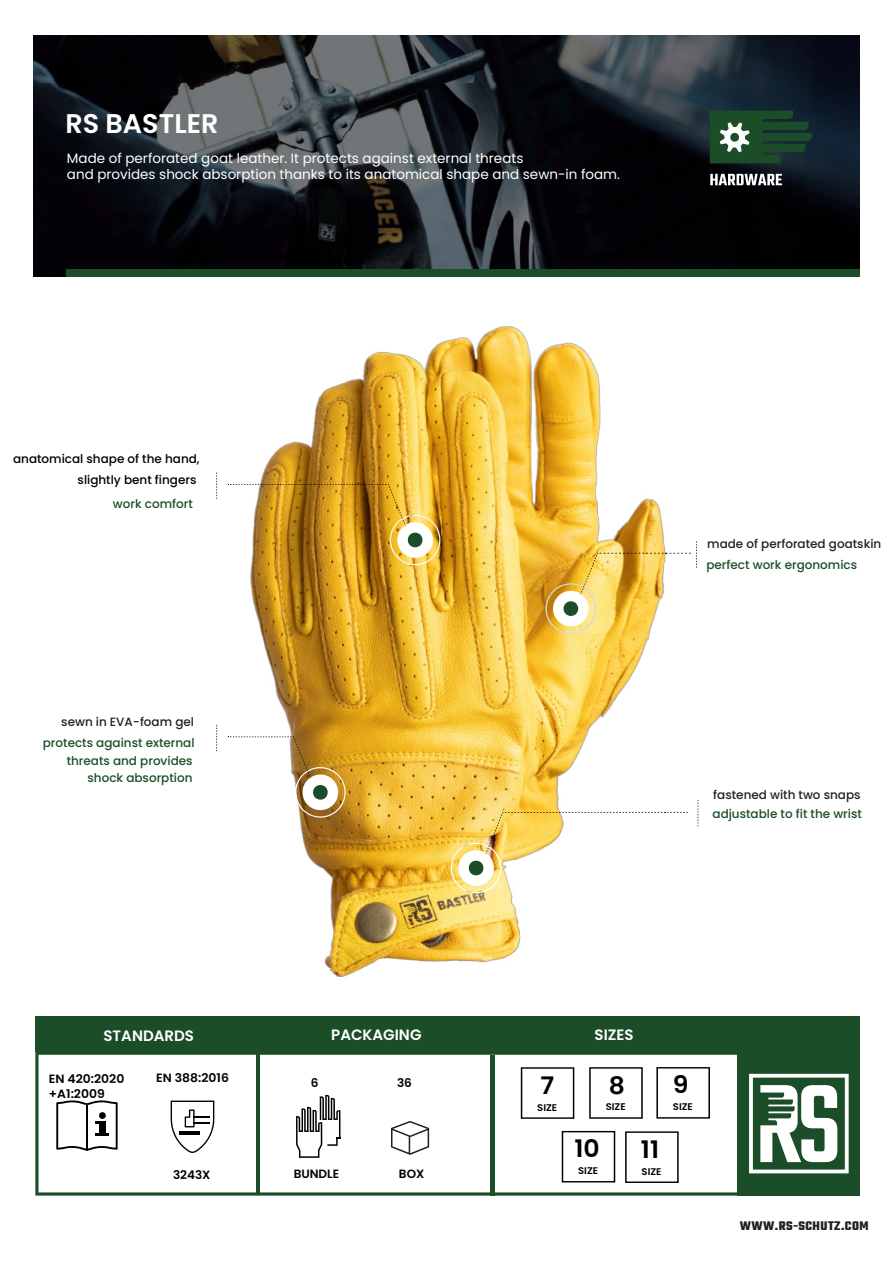
<style>
.page{position:relative;width:893px;height:1263px;background:#fff}
.page>*{position:absolute;margin:0;border:0;box-sizing:border-box;transform-origin:0 0}
.t1{font:600 27px "Poppins";color:#fff}
.t2{font:600 24.15px "Poppins";color:#000001;scale:1.04 1}
.t3{font:600 15px "Poppins";color:#fff}
.t4{font:13.5px/16.2px "Poppins";color:#fff}
.t5{font:700 13.5px "Teko";letter-spacing:.035em;color:#231f20}
.t6{font:500 12px/17.9px "Poppins";color:#1b4e28;text-align:right}
.t7{font:500 12px "Poppins";color:#231f20}
.t8{font:600 12px/14.4px "Poppins";color:#000001}
.t9{font:500 12px "Poppins";color:#000001}
.t10{font:600 9.6px "Poppins";color:#000001;scale:1.04 1}
</style>
<div class="page">
<img style="left:216px;top:326px;width:483px;height:651px">
<img style="left:584px;top:877px;width:115px;height:53px">
<svg style="left:35px;top:1052px;width:703px;height:143px"></svg>
<hr style="left:256px;top:1053px;width:3px;height:141px;background:#1b4e28">
<img style="left:546px;top:583px;width:50px;height:51px">
<div style="left:553px;top:591px;width:36px;height:35px;background:#fff;border-radius:50%"></div>
<svg style="left:563px;top:541px;width:134px;height:76px"></svg>
<img style="left:451px;top:843px;width:50px;height:50px">
<div style="left:458px;top:850px;width:36px;height:36px;background:#fff;border-radius:50%"></div>
<svg style="left:468px;top:860px;width:16px;height:16px"></svg>
<svg style="left:698px;top:800px;width:1px;height:26px"></svg>
<svg style="left:486px;top:812px;width:202px;height:42px"></svg>
<img style="left:295px;top:767px;width:51px;height:51px">
<div style="left:303px;top:774px;width:35px;height:36px;background:#fff;border-radius:50%"></div>
<svg style="left:313px;top:785px;width:15px;height:15px"></svg>
<svg style="left:216px;top:725px;width:1px;height:26px"></svg>
<svg style="left:228px;top:736px;width:83px;height:42px"></svg>
<img style="left:390px;top:515px;width:50px;height:50px">
<div style="left:397px;top:522px;width:36px;height:36px;background:#fff;border-radius:50%"></div>
<svg style="left:407px;top:532px;width:16px;height:16px"></svg>
<svg style="left:216px;top:472px;width:1px;height:27px"></svg>
<img style="left:228px;top:484px;width:178px;height:42px">
<div style="left:35px;top:1016px;width:825px;height:36px;background:#1b4e28"></div>
<svg style="left:296px;top:1095px;width:44px;height:63px"></svg>
<svg style="left:391px;top:1121px;width:38px;height:34px"></svg>
<div style="left:738px;top:1052px;width:122px;height:143px;background:#1b4e28"></div>
<svg style="left:749px;top:1074px;width:100px;height:99px"></svg>
<img style="left:34px;top:36px;width:826px;height:241px">
<div style="left:67px;top:269px;width:793px;height:8px;background:#1b4e28"></div>
<hr style="left:491px;top:1055px;width:4px;height:140px;background:#1b4e28">
<svg style="left:710px;top:174px;width:72px;height:11px"></svg>
<svg style="left:710px;top:111px;width:102px;height:52px;background:#2c553c"></svg>
<svg style="left:589px;top:1067px;width:54px;height:52px"></svg>
<svg style="left:56px;top:1100px;width:62px;height:51px"></svg>
<div style="left:99px;top:1112px;width:7px;height:7px;background:#000001;border-radius:50%"></div>
<svg style="left:171px;top:1100px;width:43px;height:53px"></svg>
<svg style="left:521px;top:1067px;width:53px;height:52px"></svg>
<svg style="left:656px;top:1067px;width:54px;height:51px"></svg>
<svg style="left:625px;top:1131px;width:54px;height:52px"></svg>
<svg style="left:562px;top:1131px;width:53px;height:51px"></svg>
<h1 class="t1" style="left:65px;top:108px;width:154px">RS BASTLER</h1>
<p class="t4" style="left:67px;top:152px;width:555px">Made of perforated goat leather. It protects against external threats<br>and provides shock absorption thanks to its anatomical shape and sewn-in foam.</p>
<p class="t9" style="left:13px;top:454px;width:188px">anatomical shape of the hand,</p>
<p class="t6" style="left:113px;top:496px;width:81px">work comfort</p>
<p class="t9" style="left:78px;top:475px;width:120px">slightly bent fingers</p>
<p class="t7" style="left:61px;top:717px;width:134px">sewn in EVA-foam gel</p>
<p class="t6" style="left:43px;top:735px;width:153px">protects against external threats and provides shock absorption</p>
<p class="t7" style="left:707px;top:539px;width:176px">made of perforated goatskin</p>
<p class="t6" style="left:706px;top:557px;width:152px">perfect work ergonomics</p>
<p class="t7" style="left:713px;top:790px;width:149px">fastened with two snaps</p>
<p class="t6" style="left:712px;top:806px;width:151px">adjustable to fit the wrist</p>
<p class="t3" style="left:104px;top:1027px;width:92px">STANDARDS</p>
<p class="t3" style="left:331px;top:1026px;width:92px">PACKAGING</p>
<p class="t3" style="left:595px;top:1026px;width:41px">SIZES</p>
<p class="t8" style="left:311px;top:1075px;width:9px">6</p>
<p class="t8" style="left:156px;top:1070px;width:74px">EN 388:2016</p>
<p class="t8" style="left:49px;top:1072px;width:77px">EN 420:2020 +A1:2009</p>
<h2 class="t2" style="left:609px;top:1071px;width:17px">8</h2>
<h2 class="t2" style="left:540px;top:1071px;width:15px">7</h2>
<p class="t8" style="left:397px;top:1075px;width:16px">36</p>
<h2 class="t2" style="left:673px;top:1070px;width:17px">9</h2>
<p class="t10" style="left:537px;top:1101px;width:21px">SIZE</p>
<p class="t10" style="left:606px;top:1101px;width:21px">SIZE</p>
<p class="t10" style="left:673px;top:1101px;width:21px">SIZE</p>
<h2 class="t2" style="left:574px;top:1135px;width:26px">10</h2>
<h2 class="t2" style="left:641px;top:1135px;width:19px">11</h2>
<p class="t8" style="left:173px;top:1167px;width:39px">3243X</p>
<p class="t8" style="left:294px;top:1167px;width:47px">BUNDLE</p>
<p class="t8" style="left:399px;top:1167px;width:27px">BOX</p>
<p class="t10" style="left:578px;top:1165px;width:21px">SIZE</p>
<p class="t10" style="left:642px;top:1166px;width:21px">SIZE</p>
<p class="t5" style="left:740px;top:1217px;width:130px">WWW.RS-SCHUTZ.COM</p>
</div>
